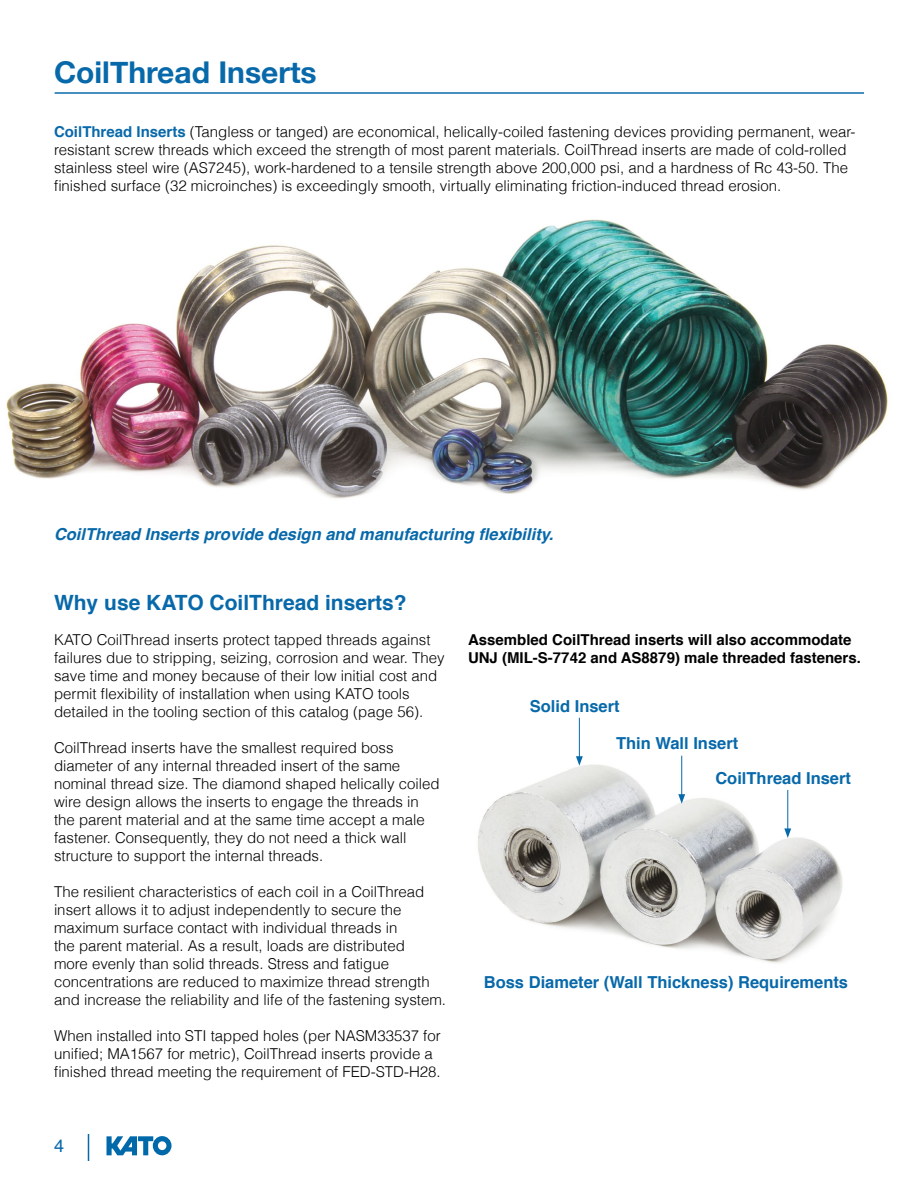
<style>
.page{position:relative;width:918px;height:1188px;background:#fff}
.page>*{position:absolute;margin:0;border:0;box-sizing:border-box;transform-origin:0 0}
.t1{font:700 30px "Helvetica Neue";color:#0869aa}
.t2{font:700 21px "Helvetica";color:#0869aa}
.t3{font:18px "Helvetica";color:#0869aa}
.t4{font:700 16.5px/34.8px "Helvetica";color:#0869aa}
.t5{font:italic 700 16.5px "Helvetica";color:#0869aa}
.t6{font:300 15px/18px "Helvetica";color:#000}
.t7{font:700 15px/18px "Helvetica";color:#000}
.s1{font-weight:700;color:#0869aa}
</style>
<div class="page">
<svg style="left:107px;top:1136px;width:65px;height:19px"></svg>
<hr style="left:55px;top:92px;width:809px;height:2px;background:#0869aa">
<svg style="left:88px;top:1134px;width:1px;height:27px"></svg>
<img style="left:6px;top:219px;width:882px;height:280px">
<img style="left:478px;top:750px;width:365px;height:213px">
<hr style="left:579px;top:718px;width:1px;height:41px;background:#0869aa">
<svg style="left:576px;top:756px;width:7px;height:10px"></svg>
<hr style="left:681px;top:756px;width:1px;height:41px;background:#0869aa">
<svg style="left:678px;top:794px;width:7px;height:10px"></svg>
<hr style="left:787px;top:790px;width:1px;height:41px;background:#0869aa">
<svg style="left:784px;top:828px;width:7px;height:10px"></svg>
<h1 class="t1" style="left:54px;top:49px;width:264px">CoilThread Inserts</h1>
<p class="t6" style="left:54px;top:122px;width:803px"><span class="s1">CoilThread Inserts</span> (Tangless or tanged) are economical, helically-coiled fastening devices providing permanent, wear&shy;resistant screw threads which exceed the strength of most parent materials. CoilThread inserts are made of cold-rolled stainless steel wire (AS7245), work-hardened to a tensile strength above 200,000 psi, and a hardness of Rc 43-50. The finished surface (32 microinches) is exceedingly smooth, virtually eliminating friction-induced thread erosion.</p>
<p class="t5" style="left:54px;top:521px;width:501px">CoilThread Inserts provide design and manufacturing flexibility.</p>
<h2 class="t2" style="left:54px;top:585px;width:354px">Why use KATO CoilThread inserts?</h2>
<p class="t6" style="left:54px;top:630px;width:392px">KATO CoilThread inserts protect tapped threads against failures due to stripping, seizing, corrosion and wear. They save time and money because of their low initial cost and permit flexibility of installation when using KATO tools detailed in the tooling section of this catalog (page 56).</p>
<p class="t6" style="left:54px;top:738px;width:387px">CoilThread inserts have the smallest required boss diameter of any internal threaded insert of the same nominal thread size. The diamond shaped helically coiled wire design allows the inserts to engage the threads in the parent material and at the same time accept a male fastener. Consequently, they do not need a thick wall structure to support the internal threads.</p>
<p class="t6" style="left:54px;top:882px;width:394px">The resilient characteristics of each coil in a CoilThread insert allows it to adjust independently to secure the maximum surface contact with individual threads in<br>the parent material. As a result, loads are distributed<br>more evenly than solid threads. Stress and fatigue concentrations are reduced to maximize thread strength and increase the reliability and life of the fastening system.</p>
<p class="t6" style="left:54px;top:1026px;width:388px">When installed into STI tapped holes (per NASM33537 for unified; MA1567 for metric), CoilThread inserts provide a finished thread meeting the requirement of FED-STD-H28.</p>
<p class="t7" style="left:468px;top:631px;width:394px">Assembled CoilThread inserts will also accommodate<br>UNJ (MIL-S-7742 and AS8879) male threaded fasteners.</p>
<p class="t4" style="left:530px;top:689px;width:91px">Solid Insert</p>
<p class="t4" style="left:715px;top:726px;width:137px;text-indent:-99px">Thin Wall Insert<br>CoilThread Insert</p>
<p class="t4" style="left:484px;top:965px;width:366px">Boss Diameter (Wall Thickness) Requirements</p>
<p class="t3" style="left:54px;top:1132px;width:12px">4</p>
</div>
